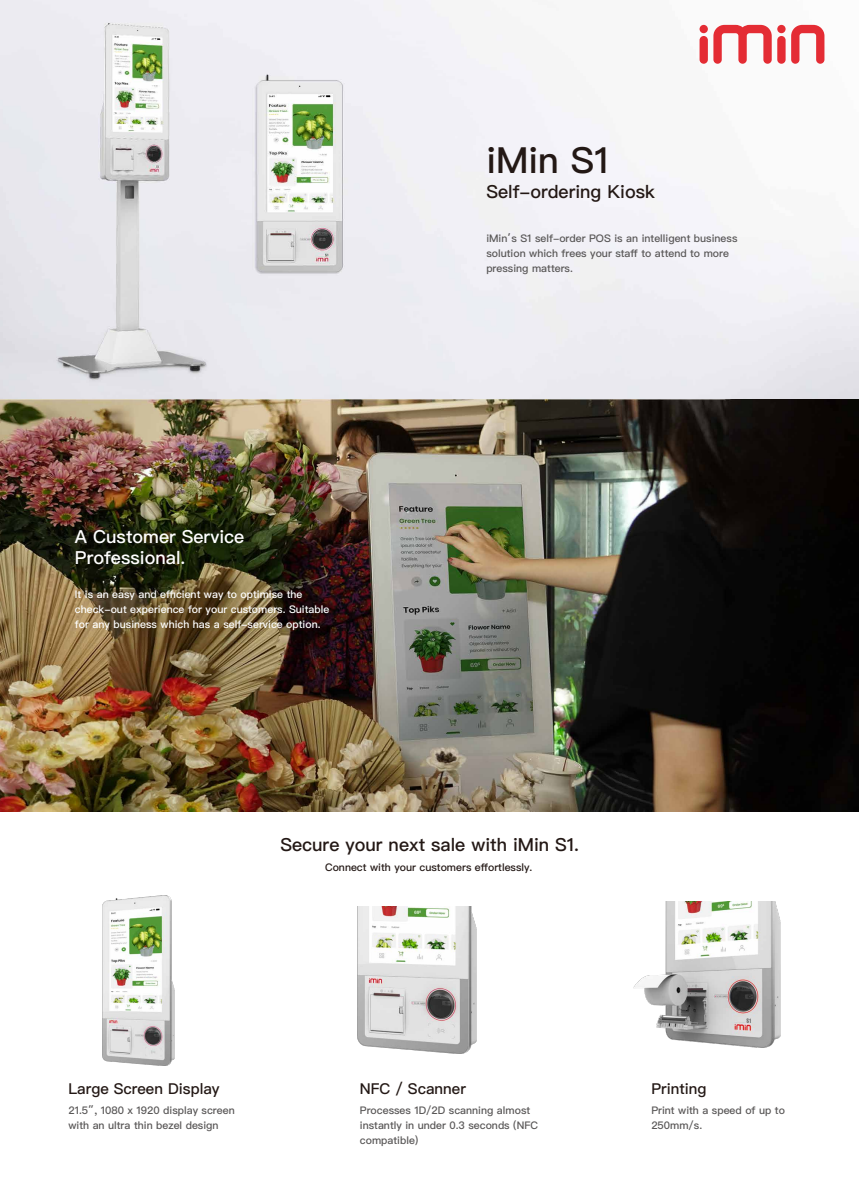
<style>
.page{position:relative;width:859px;height:1191px;background:#fff}
.page>*{position:absolute;margin:0;border:0;box-sizing:border-box;transform-origin:0 0}
.t1{font:500 36px "Ping Fang SC";color:#231815}
.t2{font:500 18px "Ping Fang SC";color:#231815}
.t3{font:500 18px/21px "Ping Fang SC";color:#fff}
.t4{font:500 15px "Ping Fang SC";color:#231815}
.t5{font:500 10.5px/15px "Ping Fang SC";color:#595757}
.t6{font:500 10.5px/15px "Ping Fang SC";color:#fff}
.t7{font:500 10.5px "Ping Fang SC";color:#231815}
</style>
<div class="page">
<img style="left:0;top:0;width:859px;height:811px">
<svg style="left:699px;top:25px;width:125px;height:39px"></svg>
<img style="left:103px;top:895px;width:72px;height:170px">
<img style="left:358px;top:906px;width:119px;height:147px">
<img style="left:633px;top:901px;width:147px;height:147px">
<h2 class="t3" style="left:75px;top:526px;width:171px">A Customer Service<br>Professional.</h2>
<p class="t6" style="left:75px;top:587px;width:256px">It is an easy and efficient way to optimise the check-out experience for your customers. Suitable for any business which has a self-service option.</p>
<h1 class="t1" style="left:486px;top:138px;width:124px">iMin S1</h1>
<h2 class="t2" style="left:486px;top:180px;width:170px">Self-ordering Kiosk</h2>
<p class="t5" style="left:486px;top:231px;width:253px">iMin﹂s S1 self-order POS is an intelligent business solution which frees your staff to attend to more pressing matters.</p>
<h2 class="t2" style="left:280px;top:834px;width:300px">Secure your next sale with iMin S1.</h2>
<p class="t7" style="left:325px;top:861px;width:209px">Connect with your customers effortlessly.</p>
<h3 class="t4" style="left:68px;top:1079px;width:153px">Large Screen Display</h3>
<p class="t5" style="left:68px;top:1102px;width:168px">21.5﹄, 1080 x 1920 display screen with an ultra thin bezel design</p>
<h3 class="t4" style="left:360px;top:1079px;width:108px">NFC / Scanner</h3>
<p class="t5" style="left:360px;top:1102px;width:180px">Processes 1D/2D scanning almost instantly in under 0.3 seconds (NFC compatible)</p>
<h3 class="t4" style="left:651px;top:1079px;width:57px">Printing</h3>
<p class="t5" style="left:651px;top:1102px;width:135px">Print with a speed of up to<br>250mm/s.</p>
</div>
